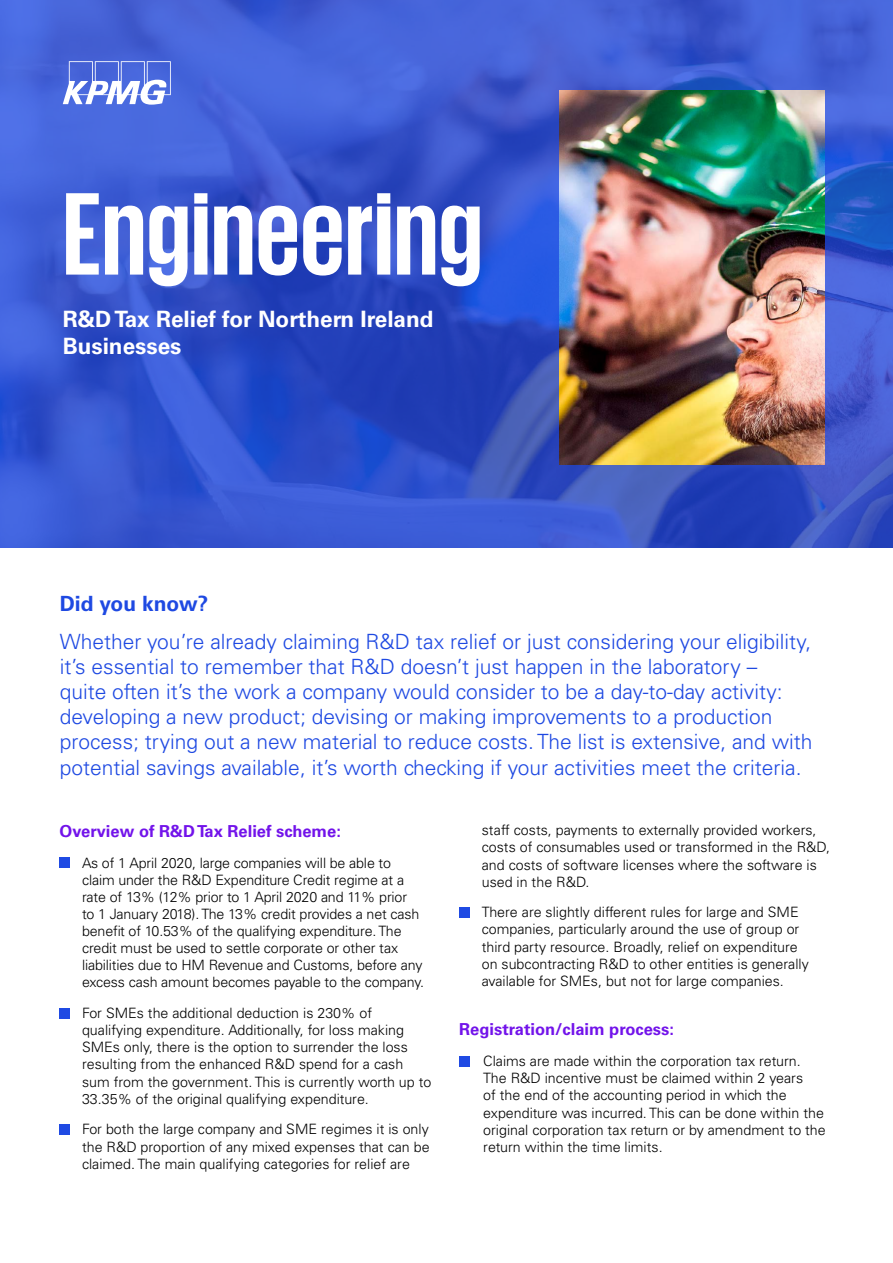
<style>
.page{position:relative;width:893px;height:1263px;background:#fff}
.page>*{position:absolute;margin:0;border:0;box-sizing:border-box;transform-origin:0 0}
.t1{font:700 120px "KPMG";color:#fff}
.t2{font:700 22.5px/27px "Univers LT Std";color:#fff}
.t3{font:300 21px/25.2px "Univers LT Std";color:#1e49e2}
.t4{font:700 21px "Univers LT Std";color:#1e49e2}
.t5{font:700 16.5px "Univers LT Std";color:#7213ea}
.t6{font:300 14.25px/17.1px "Univers LT Std";color:#000}
</style>
<div class="page">
<svg style="left:0;top:0;width:893px;height:548px;background:#3857cd"></svg>
<svg style="left:63px;top:61px;width:108px;height:44px"></svg>
<div style="left:60px;top:857px;width:10px;height:11px;background:#1f4ae3"></div>
<div style="left:60px;top:1008px;width:10px;height:10px;background:#1f4ae3"></div>
<div style="left:60px;top:1124px;width:10px;height:10px;background:#1f4ae3"></div>
<div style="left:459px;top:907px;width:10px;height:10px;background:#1f4ae3"></div>
<div style="left:459px;top:1056px;width:10px;height:10px;background:#1f4ae3"></div>
<img style="left:560px;top:90px;width:265px;height:374px">
<h1 class="t1" style="left:63px;top:174px;width:422px">Engineering</h1>
<h2 class="t2" style="left:63px;top:306px;width:372px">R&amp;D Tax Relief for Northern Ireland<br>Businesses</h2>
<h3 class="t4" style="left:60px;top:591px;width:150px">Did you know?</h3>
<p class="t3" style="left:60px;top:628px;width:754px">Whether you’re already claiming R&amp;D tax relief or just considering your eligibility, it’s essential to remember that R&amp;D doesn’t just happen in the laboratory –<br>quite often it’s the work a company would consider to be a day-to-day activity: developing a new product; devising or making improvements to a production process; trying out a new material to reduce costs. The list is extensive, and with potential savings available, it’s worth checking if your activities meet the criteria.</p>
<p class="t5" style="left:60px;top:821px;width:283px">Overview of R&amp;D Tax Relief scheme:</p>
<p class="t6" style="left:82px;top:854px;width:344px">As of 1 April 2020, large companies will be able to claim under the R&amp;D Expenditure Credit regime at a rate of 13% (12% prior to 1 April 2020 and 11% prior<br>to 1 January 2018). The 13% credit provides a net cash benefit of 10.53% of the qualifying expenditure. The credit must be used to settle corporate or other tax liabilities due to HM Revenue and Customs, before any excess cash amount becomes payable to the company.</p>
<p class="t6" style="left:82px;top:1004px;width:351px">For SMEs the additional deduction is 230% of qualifying expenditure. Additionally, for loss making SMEs only, there is the option to surrender the loss resulting from the enhanced R&amp;D spend for a cash sum from the government. This is currently worth up to 33.35% of the original qualifying expenditure.</p>
<p class="t6" style="left:82px;top:1121px;width:349px;text-align:justify">For both the large company and SME regimes it is only the R&amp;D proportion of any mixed expenses that can be claimed. The main qualifying categories for relief are</p>
<p class="t6" style="left:482px;top:822px;width:350px">staff costs, payments to externally provided workers, costs of consumables used or transformed in the R&amp;D, and costs of software licenses where the software is used in the R&amp;D.</p>
<p class="t6" style="left:482px;top:904px;width:329px">There are slightly different rules for large and SME companies, particularly around the use of group or third party resource. Broadly, relief on expenditure on subcontracting R&amp;D to other entities is generally available for SMEs, but not for large companies.</p>
<p class="t5" style="left:459px;top:1020px;width:216px">Registration/claim process:</p>
<p class="t6" style="left:483px;top:1052px;width:344px">Claims are made within the corporation tax return.<br>The R&amp;D incentive must be claimed within 2 years<br>of the end of the accounting period in which the expenditure was incurred. This can be done within the original corporation tax return or by amendment to the return within the time limits.</p>
</div>
